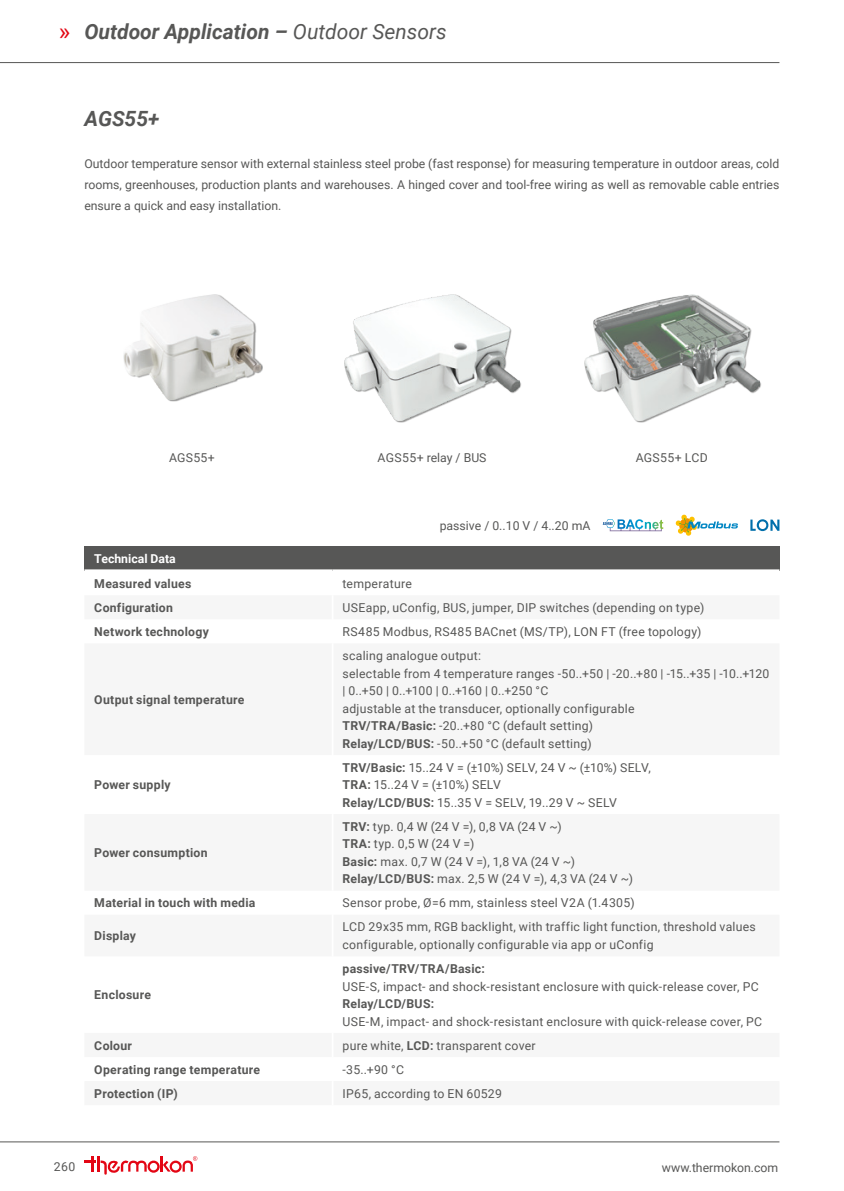
<style>
.page{position:relative;width:844px;height:1191px;background:#fff}
.page>*{position:absolute;margin:0;border:0;box-sizing:border-box;transform-origin:0 0}
.t1{font:italic 700 21px "Roboto";color:#575756}
.Fließtext_Produkte{font:12.25px/17.5px "Roboto";letter-spacing:.02em;color:#575756}
.t2{font:700 12.25px "Roboto";letter-spacing:.02em;color:#575756}
.Fließtext_Produkte-2{font:12.25px "Roboto";color:#575756}
.Fließtext_Produkte-3{font:12.25px "Roboto";letter-spacing:-.005em;color:#575756}
.Poduktname{font:12.25px "Roboto";letter-spacing:.025em;color:#575756}
.t3{font:700 12.25px "Roboto";color:#fff}
.s1{font-weight:400;font-style:normal;font-size:24.5px;color:#e30614}
.s2{font-weight:400}
.s3{font-weight:700}
</style>
<div class="page">
<hr style="left:0;top:1141px;width:779px;height:1px;background:#575756">
<svg style="left:84px;top:1156px;width:11px;height:15px"></svg>
<hr style="left:97px;top:1156px;width:3px;height:15px;background:#e30614">
<svg style="left:101px;top:1156px;width:96px;height:18px"></svg>
<hr style="left:0;top:62px;width:779px;height:1px;background:#575756">
<div style="left:125px;top:295px;width:138px;height:107px;background:#1d1d1b;opacity:.5"></div>
<img style="left:124px;top:294px;width:136px;height:105px">
<div style="left:585px;top:295px;width:176px;height:127px;background:#1d1d1b;opacity:.5"></div>
<img style="left:584px;top:294px;width:174px;height:126px">
<div style="left:345px;top:295px;width:176px;height:127px;background:#1d1d1b;opacity:.5"></div>
<img style="left:344px;top:294px;width:175px;height:126px">
<svg style="left:602px;top:519px;width:61px;height:12px"></svg>
<svg style="left:675px;top:514px;width:62px;height:22px"></svg>
<svg style="left:750px;top:519px;width:29px;height:12px"></svg>
<div style="left:84px;top:546px;width:695px;height:24px;background:#575756"></div>
<hr style="left:84px;top:569px;width:248px;height:2px;background:#fff">
<hr style="left:332px;top:569px;width:447px;height:2px;background:#fff">
<p class="t1" style="left:59px;top:17px;width:389px"><span class="s1">»</span> Outdoor Application – <span class="s2">Outdoor Sensors</span></p>
<p class="t1" style="left:84px;top:104px;width:77px">AGS55+</p>
<p class="Fließtext_Produkte" style="left:84px;top:153px;width:696px;line-height:21px;text-align:justify">Outdoor temperature sensor with external stainless steel probe (fast response) for measuring temperature in outdoor areas, cold rooms, greenhouses, production plants and warehouses. A hinged cover and tool-free wiring as well as removable cable entries ensure a quick and easy installation.</p>
<p class="Fließtext_Produkte-2" style="left:377px;top:449px;width:111px">AGS55+ relay / BUS</p>
<p class="Poduktname" style="left:169px;top:449px;width:47px">AGS55+</p>
<p class="Poduktname" style="left:635px;top:449px;width:73px">AGS55+ LCD</p>
<p class="Fließtext_Produkte-2" style="left:439px;top:517px;width:152px">passive / 0..10 V / 4..20 mA</p>
<p class="t3" style="left:94px;top:550px;width:83px">Technical Data</p>
<p class="t2" style="left:94px;top:575px;width:98px">Measured values</p>
<p class="Fließtext_Produkte" style="left:342px;top:574px;width:71px">temperature</p>
<p class="t2" style="left:94px;top:599px;width:80px">Configuration</p>
<p class="Fließtext_Produkte" style="left:342px;top:598px;width:363px">USEapp, uConfig, BUS, jumper, DIP switches (depending on type)</p>
<p class="t2" style="left:94px;top:623px;width:116px">Network technology</p>
<p class="Fließtext_Produkte" style="left:342px;top:622px;width:360px">RS485 Modbus, RS485 BACnet (MS/TP), LON FT (free topology)</p>
<p class="t2" style="left:94px;top:691px;width:152px">Output signal temperature</p>
<p class="t2" style="left:94px;top:776px;width:78px">Power supply</p>
<p class="t2" style="left:94px;top:844px;width:115px">Power consumption</p>
<p class="Fließtext_Produkte" style="left:342px;top:646px;width:428px">scaling analogue output:<br>selectable from 4 temperature ranges -50..+50 | -20..+80 | -15..+35 | -10..+120 | 0..+50 | 0..+100 | 0..+160 | 0..+250 °C<br>adjustable at the transducer, optionally configurable</p>
<p class="Fließtext_Produkte" style="left:342px;top:716px;width:252px"><span class="s3">TRV/TRA/Basic:</span> -20..+80 °C (default setting)</p>
<p class="Fließtext_Produkte" style="left:342px;top:734px;width:250px"><span class="s3">Relay/LCD/BUS:</span> -50..+50 °C (default setting)</p>
<p class="Fließtext_Produkte" style="left:342px;top:758px;width:309px"><span class="s3">TRV/Basic:</span> 15..24 V = (±10%) SELV, 24 V ~ (±10%) SELV,</p>
<p class="Fließtext_Produkte-3" style="left:342px;top:776px;width:160px"><span class="s3">TRA:</span> 15..24 V = (±10%) SELV</p>
<p class="Fließtext_Produkte" style="left:342px;top:793px;width:276px"><span class="s3">Relay/LCD/BUS:</span> 15..35 V = SELV, 19..29 V ~ SELV</p>
<p class="Fließtext_Produkte" style="left:342px;top:817px;width:220px"><span class="s3">TRV:</span> typ. 0,4 W (24 V =), 0,8 VA (24 V ~)</p>
<p class="Fließtext_Produkte" style="left:342px;top:834px;width:133px"><span class="s3">TRA:</span> typ. 0,5 W (24 V =)</p>
<p class="Fließtext_Produkte" style="left:342px;top:852px;width:292px"><span class="s3">Basic:</span> max. 0,7 W (24 V =), 1,8 VA (24 V ~)<br><span class="s3">Relay/LCD/BUS:</span> max. 2,5 W (24 V =), 4,3 VA (24 V ~)</p>
<p class="t2" style="left:94px;top:894px;width:163px">Material in touch with media</p>
<p class="Fließtext_Produkte" style="left:342px;top:893px;width:294px">Sensor probe, Ø=6 mm, stainless steel V2A (1.4305)</p>
<p class="t2" style="left:94px;top:927px;width:43px">Display</p>
<p class="Fließtext_Produkte" style="left:342px;top:918px;width:414px">LCD 29x35 mm, RGB backlight, with traffic light function, threshold values configurable, optionally configurable via app or uConfig</p>
<p class="t2" style="left:94px;top:986px;width:58px">Enclosure</p>
<p class="t2" style="left:342px;top:960px;width:144px">passive/TRV/TRA/Basic:</p>
<p class="Fließtext_Produkte" style="left:342px;top:977px;width:421px">USE-S, impact- and shock-resistant enclosure with quick-release cover, PC<br><span class="s3">Relay/LCD/BUS:<br></span>USE-M, impact- and shock-resistant enclosure with quick-release cover, PC</p>
<p class="t2" style="left:94px;top:1036px;width:39px">Colour</p>
<p class="Fließtext_Produkte" style="left:342px;top:1036px;width:194px">pure white, <span class="s3">LCD:</span> transparent cover</p>
<p class="t2" style="left:94px;top:1060px;width:167px">Operating range temperature</p>
<p class="Fließtext_Produkte" style="left:342px;top:1060px;width:63px">-35..+90 °C</p>
<p class="t2" style="left:94px;top:1084px;width:85px">Protection (IP)</p>
<p class="Fließtext_Produkte" style="left:342px;top:1084px;width:161px">IP65, according to EN 60529</p>
<p class="Fließtext_Produkte" style="left:54px;top:1157px;width:23px">260</p>
<p class="Fließtext_Produkte-2" style="left:661px;top:1159px;width:118px">www.thermokon.com</p>
</div>
